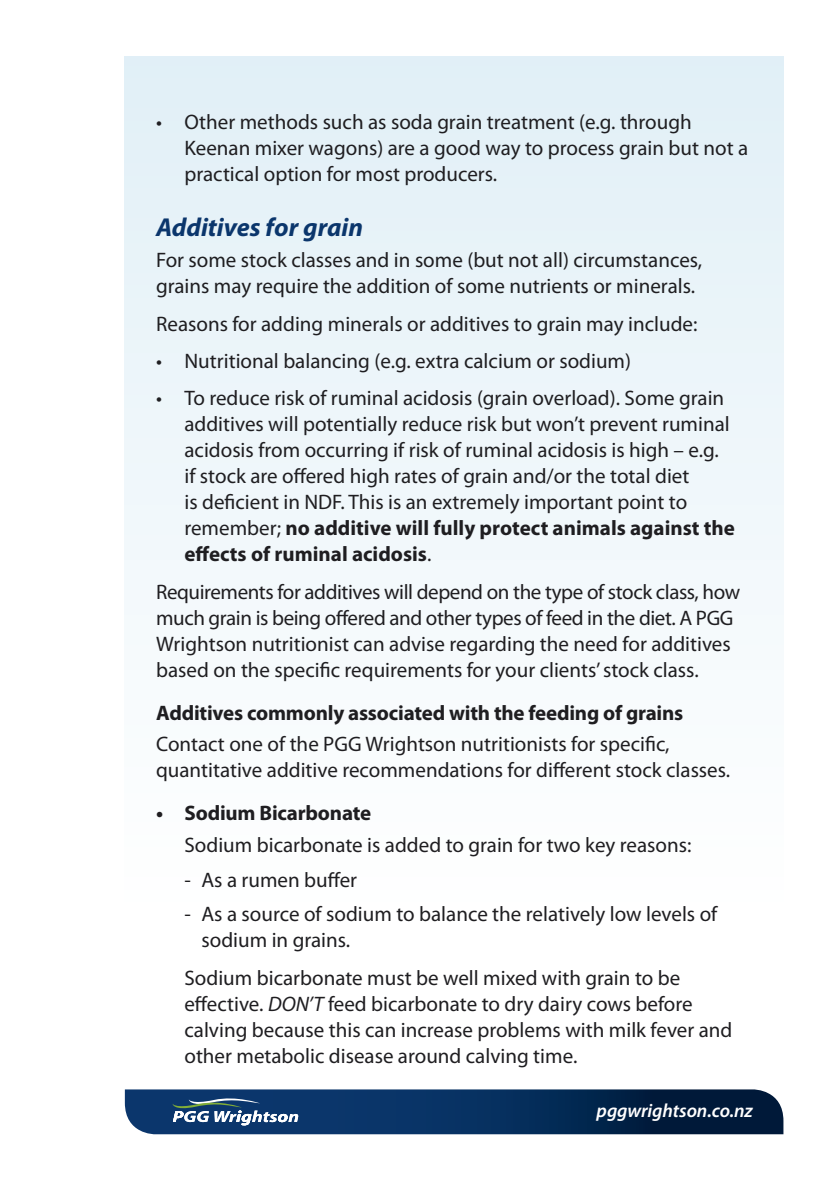
<style>
.page{position:relative;width:840px;height:1191px;background:#fff}
.page>*{position:absolute;margin:0;border:0;box-sizing:border-box;transform-origin:0 0}
.t1{font:italic 700 26px "Myriad Pro";color:#0b366c}
.t2{font:21px/26px "Myriad Pro";color:#1f1e21}
.t3{font:700 21px "Myriad Pro";letter-spacing:-.01em;color:#1f1e21}
.t4{font:italic 600 19px "Myriad Pro";letter-spacing:-.005em;color:#fff}
.s1{font-weight:700}
.s2{font-style:italic}
</style>
<div class="page">
<div style="left:125px;top:57px;width:657px;height:1077px;background:linear-gradient(to bottom,#e2f0f7,#fff)"></div>
<svg style="left:125px;top:1089px;width:658px;height:45px;background:#133761"></svg>
<p class="t2" style="left:184px;top:109px;width:565px;text-indent:-28px">• Other methods such as soda grain treatment (e.g. through<br>Keenan mixer wagons) are a good way to process grain but not a practical option for most producers.</p>
<p class="t1" style="left:156px;top:210px;width:208px">Additives for grain</p>
<p class="t2" style="left:156px;top:247px;width:547px">For some stock classes and in some (but not all) circumstances, grains may require the addition of some nutrients or minerals.</p>
<p class="t2" style="left:156px;top:310px;width:542px">Reasons for adding minerals or additives to grain may include:</p>
<p class="t2" style="left:156px;top:347px;width:476px">• Nutritional balancing (e.g. extra calcium or sodium)</p>
<p class="t2" style="left:184px;top:385px;width:551px;text-indent:-28px">• To reduce risk of ruminal acidosis (grain overload). Some grain additives will potentially reduce risk but won’t prevent ruminal acidosis from occurring if risk of ruminal acidosis is high – e.g. if stock are offered high rates of grain and/or the total diet<br>is deficient in NDF. This is an extremely important point to remember; <span class="s1">no additive will fully protect animals against the effects of ruminal acidosis</span>.</p>
<p class="t2" style="left:156px;top:578px;width:585px">Requirements for additives will depend on the type of stock class, how much grain is being offered and other types of feed in the diet. A PGG Wrightson nutritionist can advise regarding the need for additives based on the specific requirements for your clients’ stock class.</p>
<p class="t3" style="left:156px;top:699px;width:528px">Additives commonly associated with the feeding of grains</p>
<p class="t2" style="left:156px;top:731px;width:575px">Contact one of the PGG Wrightson nutritionists for specific, quantitative additive recommendations for different stock classes.</p>
<p class="t3" style="left:156px;top:799px;width:216px">• Sodium Bicarbonate</p>
<p class="t2" style="left:184px;top:831px;width:508px">Sodium bicarbonate is added to grain for two key reasons:</p>
<p class="t2" style="left:184px;top:866px;width:174px">- As a rumen buffer</p>
<p class="t2" style="left:201px;top:900px;width:517px;text-indent:-17px">- As a source of sodium to balance the relatively low levels of sodium in grains.</p>
<p class="t2" style="left:184px;top:964px;width:549px">Sodium bicarbonate must be well mixed with grain to be effective. <span class="s2">DON’T</span> feed bicarbonate to dry dairy cows before calving because this can increase problems with milk fever and other metabolic disease around calving time.</p>
<p class="t4" style="left:596px;top:1098px;width:158px">pggwrightson.co.nz</p>
</div>
